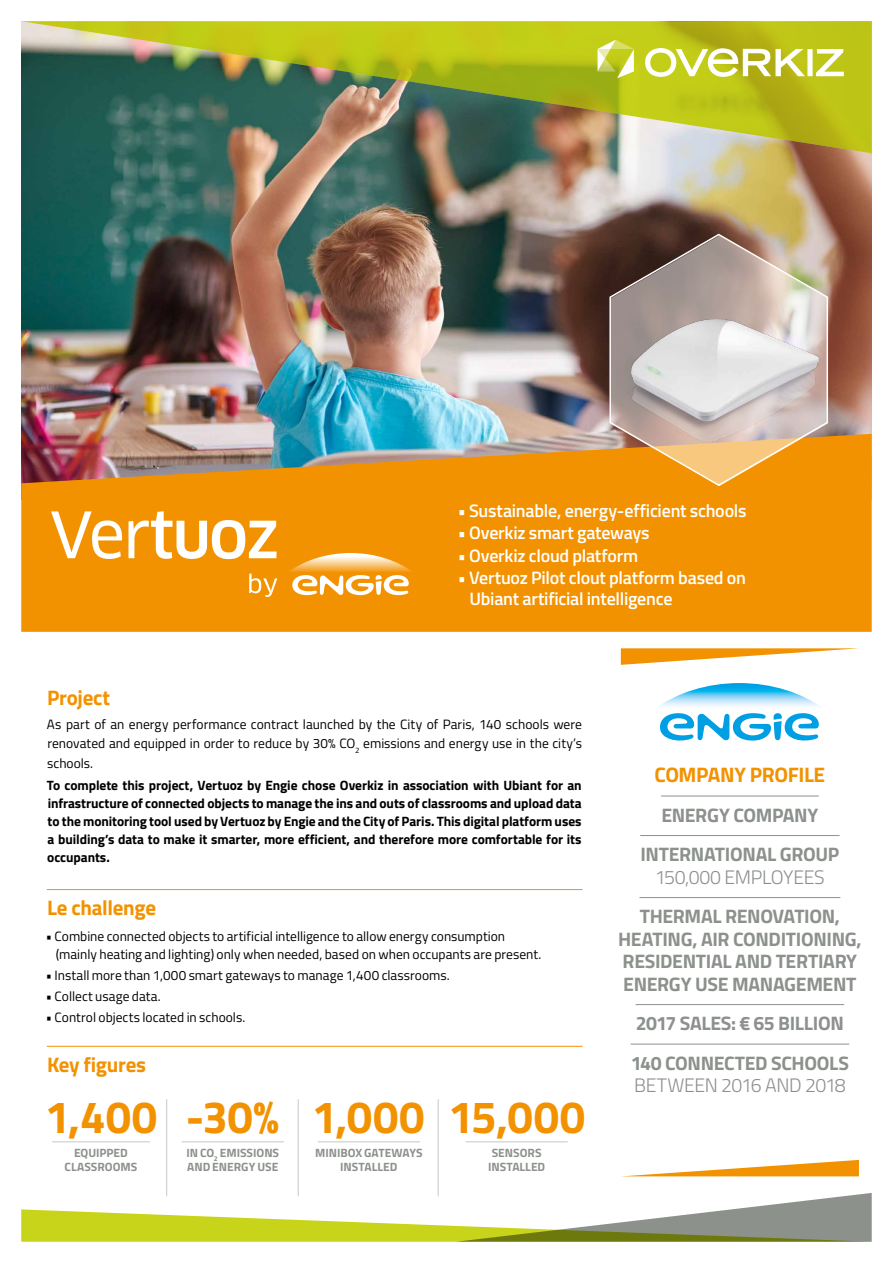
<style>
.page{position:relative;width:893px;height:1263px;background:#fff}
.page>*{position:absolute;margin:0;border:0;box-sizing:border-box;transform-origin:0 0}
.t1{font:700 45.45px "Titillium Web";letter-spacing:.015em;color:#f39200}
.t2{font:700 21px "Titillium Web";letter-spacing:-.015em;color:#f39200}
.t3{font:700 19.5px/22.5px "Titillium Web";letter-spacing:-.02em;color:#8c918c;text-align:center}
.t4{font:300 19.5px "Titillium Web";letter-spacing:-.025em;color:#8c918c}
.t5{font:600 18px/21.6px "Titillium Web";letter-spacing:-.01em;color:#fff}
.t6{font:13.5px/19.5px "Titillium Web";color:#000;text-align:justify}
.t7{font:700 13.5px/18px "Titillium Web";letter-spacing:-.005em;color:#000;text-align:justify}
.t8{font:700 12px/13.5px "Titillium Web";color:#8c918c;text-align:center}
</style>
<div class="page">
<hr style="left:47px;top:889px;width:536px;height:1px;background:#f39200">
<hr style="left:47px;top:1046px;width:536px;height:1px;background:#f39200">
<img style="left:21px;top:153px;width:851px;height:281px">
<svg style="left:21px;top:434px;width:851px;height:198px;background:#e59013"></svg>
<hr style="left:661px;top:796px;width:158px;height:1px;background:#8c918c">
<hr style="left:640px;top:835px;width:199px;height:1px;background:#8c918c">
<hr style="left:639px;top:897px;width:201px;height:1px;background:#8c918c">
<hr style="left:636px;top:1004px;width:208px;height:1px;background:#8c918c">
<hr style="left:631px;top:1044px;width:218px;height:1px;background:#8c918c">
<svg style="left:621px;top:648px;width:237px;height:17px"></svg>
<svg style="left:627px;top:1160px;width:232px;height:16px"></svg>
<img style="left:21px;top:21px;width:851px;height:132px">
<svg style="left:597px;top:40px;width:37px;height:38px"></svg>
<svg style="left:645px;top:48px;width:199px;height:29px"></svg>
<svg style="left:21px;top:1193px;width:851px;height:49px"></svg>
<img style="left:660px;top:683px;width:159px;height:23px">
<svg style="left:660px;top:713px;width:159px;height:28px"></svg>
<svg style="left:288px;top:553px;width:125px;height:44px"></svg>
<svg style="left:51px;top:511px;width:71px;height:48px"></svg>
<svg style="left:128px;top:511px;width:149px;height:48px"></svg>
<svg style="left:249px;top:573px;width:28px;height:24px"></svg>
<svg style="left:608px;top:233px;width:221px;height:254px;background:#c5ad94"></svg>
<hr style="left:166px;top:1099px;width:1px;height:97px;background:#c5c8c6">
<hr style="left:438px;top:1099px;width:1px;height:97px;background:#c5c8c6">
<hr style="left:298px;top:1099px;width:1px;height:97px;background:#c5c8c6">
<hr style="left:52px;top:1141px;width:98px;height:1px;background:#c5c8c6">
<hr style="left:466px;top:1141px;width:102px;height:1px;background:#c5c8c6">
<hr style="left:182px;top:1141px;width:102px;height:1px;background:#c5c8c6">
<hr style="left:318px;top:1141px;width:102px;height:1px;background:#c5c8c6">
<h3 class="t5" style="left:458px;top:499px;width:291px">• Sustainable, energy-efficient schools</h3>
<h3 class="t5" style="left:458px;top:521px;width:194px">• Overkiz smart gateways</h3>
<h3 class="t5" style="left:458px;top:543px;width:182px">• Overkiz cloud platform</h3>
<h3 class="t5" style="left:469px;top:566px;width:278px;text-indent:-12px">• Vertuoz Pilot clout platform based on<br>Ubiant artificial intelligence</h3>
<h2 class="t2" style="left:47px;top:682px;width:65px">Project</h2>
<p class="t6" style="left:47px;top:714px;width:537px">As part of an energy performance contract launched by the City of Paris, 140 schools were renovated and equipped in order to reduce by 30% CO<sub>2</sub> emissions and energy use in the city’s schools.</p>
<p class="t7" style="left:47px;top:776px;width:536px">To complete this project, Vertuoz by Engie chose Overkiz in association with Ubiant for an infrastructure of connected objects to manage the ins and outs of classrooms and upload data to the monitoring tool used by Vertuoz by Engie and the City of Paris. This digital platform uses a building’s data to make it smarter, more efficient, and therefore more comfortable for its occupants.</p>
<h2 class="t2" style="left:47px;top:892px;width:111px">Le challenge</h2>
<p class="t6" style="left:56px;top:926px;width:487px;line-height:18px;text-indent:-10px">• Combine connected objects to artificial intelligence to allow energy consumption (mainly heating and lighting) only when needed, based on when occupants are present.</p>
<p class="t6" style="left:46px;top:964px;width:405px">• Install more than 1,000 smart gateways to manage 1,400 classrooms.</p>
<p class="t6" style="left:46px;top:985px;width:116px">• Collect usage data.</p>
<p class="t6" style="left:46px;top:1006px;width:201px">• Control objects located in schools.</p>
<h2 class="t2" style="left:47px;top:1049px;width:101px">Key figures</h2>
<h1 class="t1" style="left:45px;top:1083px;width:542px">1,400 -30% 1,000 15,000</h1>
<p class="t8" style="left:186px;top:1146px;width:94px;text-align:left">IN CO<sub>2</sub> EMISSIONS<br>AND ENERGY USE</p>
<p class="t8" style="left:315px;top:1146px;width:109px">MINIBOX GATEWAYS<br>INSTALLED</p>
<p class="t8" style="left:65px;top:1146px;width:74px">EQUIPPED<br>CLASSROOMS</p>
<p class="t8" style="left:488px;top:1146px;width:59px">SENSORS<br>INSTALLED</p>
<h2 class="t2" style="left:654px;top:759px;width:172px">COMPANY PROFILE</h2>
<h3 class="t3" style="left:640px;top:794px;width:200px;line-height:39.5px">ENERGY COMPANY<br>INTERNATIONAL GROUP</h3>
<h3 class="t4" style="left:655px;top:863px;width:171px">150,000 EMPLOYEES</h3>
<h3 class="t3" style="left:618px;top:904px;width:245px">THERMAL RENOVATION,<br>HEATING, AIR CONDITIONING,<br>RESIDENTIAL AND TERTIARY<br>ENERGY USE MANAGEMENT</h3>
<h3 class="t3" style="left:631px;top:1003px;width:220px;line-height:39.5px;text-align:left">2017 SALES: € 65 BILLION<br>140 CONNECTED SCHOOLS</h3>
<h3 class="t4" style="left:634px;top:1071px;width:213px">BETWEEN 2016 AND 2018</h3>
</div>
